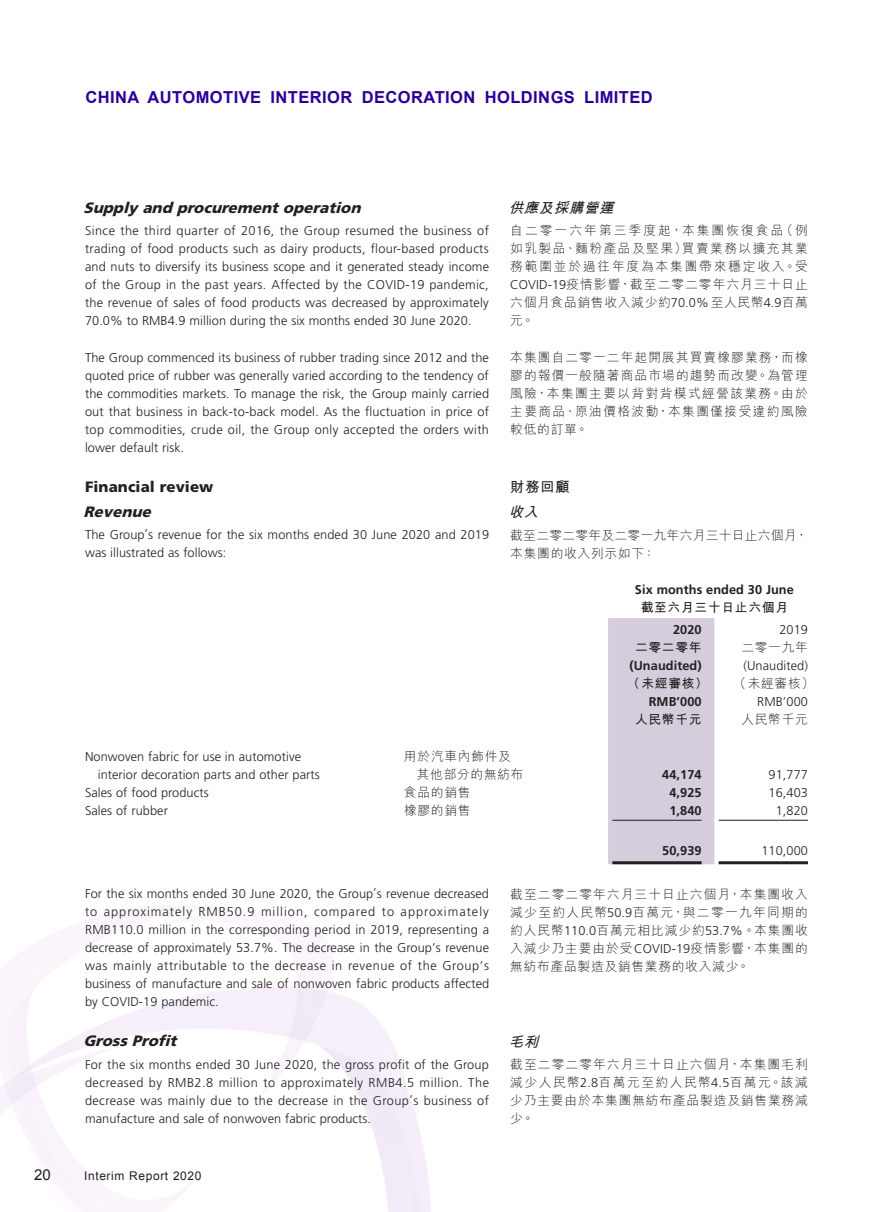
<style>
.page{position:relative;width:893px;height:1212px;background:#fff}
.page>*{position:absolute;margin:0;border:0;box-sizing:border-box;transform-origin:0 0}
.t1{font:700 16.5px "Arial";letter-spacing:.025em;color:#290098}
.t2{font:italic 900 15px "Frutiger LT Std";color:#231f20}
.t3{font:900 15px "Frutiger LT Std";letter-spacing:.005em;color:#231f20}
.t4{font:15px "Arial";color:#231f20}
.t5{font:italic 700 14.25px "M Hei HK";color:#231f20}
.t6{font:700 14.25px "M Hei HK";color:#231f20}
.t7{font:300 12.75px/18px "Frutiger LT Std";letter-spacing:.005em;color:#231f20;text-align:justify}
.t8{font:300 12.75px/18px "M Hei HK";letter-spacing:.065em;color:#231f20;text-align:justify}
.t9{font:700 12.75px "Frutiger LT Std";letter-spacing:.005em;color:#231f20}
.t10{font:300 12.75px/18px "M Hei HK";letter-spacing:.02em;color:#231f20}
.t11{font:700 12.75px "M Hei HK";letter-spacing:.055em;color:#231f20}
.t12{font:12px "Arial";letter-spacing:.05em;color:#231f20}
.s1{font-family:"Frutiger LT Std"}
</style>
<div class="page">
<div style="left:608px;top:618px;width:106px;height:246px;background:#d6cddc"></div>
<hr style="left:612px;top:820px;width:90px;height:1px;background:#231f20">
<hr style="left:719px;top:820px;width:89px;height:1px;background:#231f20">
<hr style="left:612px;top:861px;width:90px;height:3px;background:#231f20">
<hr style="left:719px;top:861px;width:89px;height:3px;background:#231f20">
<p class="t1" style="left:85px;top:86px;width:569px">CHINA AUTOMOTIVE INTERIOR DECORATION HOLDINGS LIMITED</p>
<p class="t2" style="left:83px;top:199px;width:283px">Supply and procurementoperation</p>
<p class="t7" style="left:85px;top:222px;width:405px">Since the third quarter of 2016, the Group resumed the business of trading of food products such as dairy products, flour-based products and nuts to diversify its business scope and it generated steady income of the Group in the past years. Affected by the COVID-19 pandemic, the revenue of sales of food products was decreased by approximately 70.0% to RMB4.9 million during the six months ended 30 June 2020.</p>
<p class="t7" style="left:85px;top:349px;width:406px">The Group commenced its business of rubber trading since 2012 and the quoted price of rubber was generally varied according to the tendency of the commodities markets. To manage the risk, the Group mainly carried out that business in back-to-back model. As the fluctuation in price of top commodities, crude oil, the Group only accepted the orders with lower default risk.</p>
<p class="t3" style="left:85px;top:478px;width:130px">Financial review</p>
<p class="t2" style="left:83px;top:502px;width:74px">Revenue</p>
<p class="t7" style="left:85px;top:526px;width:406px">The Group’s revenue for the six months ended 30 June 2020 and 2019 was illustrated as follows:</p>
<p class="t5" style="left:509px;top:197px;width:111px">供應及採購營運</p>
<p class="t8" style="left:510px;top:221px;width:299px">自二零一六年第三季度起，本集團恢復食品（例如乳製品、麵粉產品及堅果）買賣業務以擴充其業務範圍並於過往年度為本集團帶來穩定收入。受<span class="s1">COVID-19</span>疫情影響，截至二零二零年六月三十日止六個月食品銷售收入減少約<span class="s1">70.0%</span>至人民幣<span class="s1">4.9</span>百萬元。</p>
<p class="t8" style="left:510px;top:348px;width:299px">本集團自二零一二年起開展其買賣橡膠業務，而橡膠的報價一般隨著商品市場的趨勢而改變。為管理風險，本集團主要以背對背模式經營該業務。由於主要商品、原油價格波動，本集團僅接受違約風險較低的訂單。</p>
<p class="t6" style="left:510px;top:476px;width:61px">財務回顧</p>
<p class="t5" style="left:509px;top:502px;width:36px">收入</p>
<p class="t10" style="left:510px;top:526px;width:299px">截至二零二零年及二零一九年六月三十日止六個月，本集團的收入列示如下：</p>
<p class="t9" style="left:635px;top:582px;width:160px">Six months ended 30 June</p>
<p class="t11" style="left:641px;top:598px;width:149px">截至六月三十日止六個月</p>
<p class="t9" style="left:673px;top:622px;width:30px">2020</p>
<p class="t7" style="left:779px;top:621px;width:30px">2019</p>
<p class="t11" style="left:635px;top:638px;width:68px">二零二零年</p>
<p class="t8" style="left:741px;top:639px;width:68px">二零一九年</p>
<p class="t9" style="left:629px;top:658px;width:74px">(Unaudited)</p>
<p class="t7" style="left:743px;top:657px;width:66px">(Unaudited)</p>
<p class="t11" style="left:627px;top:674px;width:82px">（未經審核）</p>
<p class="t8" style="left:734px;top:675px;width:82px">（未經審核）</p>
<p class="t9" style="left:649px;top:694px;width:54px">RMB’000</p>
<p class="t7" style="left:757px;top:693px;width:52px">RMB’000</p>
<p class="t11" style="left:635px;top:710px;width:68px">人民幣千元</p>
<p class="t8" style="left:741px;top:711px;width:68px">人民幣千元</p>
<p class="t7" style="left:98px;top:747px;width:224px;text-indent:-13px">Nonwoven fabric for use in automotive interior decoration parts and other parts</p>
<p class="t8" style="left:417px;top:747px;width:108px;text-indent:-13px">用於汽車內飾件及其他部分的無紡布</p>
<p class="t9" style="left:662px;top:766px;width:41px">44,174</p>
<p class="t7" style="left:769px;top:765px;width:41px">91,777</p>
<p class="t7" style="left:85px;top:783px;width:125px">Sales of food products</p>
<p class="t8" style="left:404px;top:783px;width:68px">食品的銷售</p>
<p class="t9" style="left:669px;top:784px;width:34px">4,925</p>
<p class="t7" style="left:769px;top:783px;width:41px">16,403</p>
<p class="t7" style="left:85px;top:801px;width:84px">Sales of rubber</p>
<p class="t8" style="left:404px;top:801px;width:68px">橡膠的銷售</p>
<p class="t9" style="left:669px;top:802px;width:34px">1,840</p>
<p class="t7" style="left:776px;top:801px;width:34px">1,820</p>
<p class="t9" style="left:662px;top:843px;width:41px">50,939</p>
<p class="t7" style="left:761px;top:842px;width:48px">110,000</p>
<p class="t7" style="left:85px;top:885px;width:406px">For the six months ended 30 June 2020, the Group’s revenue decreased to approximately RMB50.9 million, compared to approximately RMB110.0 million in the corresponding period in 2019, representing a decrease of approximately 53.7%. The decrease in the Group’s revenue was mainly attributable to the decrease in revenue of the Group’s business of manufacture and sale of nonwoven fabric products affected by COVID-19 pandemic.</p>
<p class="t2" style="left:83px;top:1032px;width:99px">GrossProfit</p>
<p class="t7" style="left:85px;top:1055px;width:406px">For the six months ended 30 June 2020, the gross profit of the Group decreased by RMB2.8 million to approximately RMB4.5 million. The decrease was mainly due to the decrease in the Group’s business of manufacture and sale of nonwoven fabric products.</p>
<p class="t8" style="left:510px;top:885px;width:299px">截至二零二零年六月三十日止六個月，本集團收入減少至約人民幣<span class="s1">50.9</span>百萬元，與二零一九年同期的約人民幣<span class="s1">110.0</span>百萬元相比減少約<span class="s1">53.7%</span>。本集團收入減少乃主要由於受<span class="s1">COVID-19</span>疫情影響，本集團的無紡布產品製造及銷售業務的收入減少。</p>
<p class="t5" style="left:509px;top:1031px;width:36px">毛利</p>
<p class="t8" style="left:510px;top:1055px;width:299px">截至二零二零年六月三十日止六個月，本集團毛利減少人民幣<span class="s1">2.8</span>百萬元至約人民幣<span class="s1">4.5</span>百萬元。該減少乃主要由於本集團無紡布產品製造及銷售業務減少。</p>
<p class="t4" style="left:34px;top:1165px;width:18px">20</p>
<p class="t12" style="left:84px;top:1168px;width:119px">Interim Report 2020</p>
</div>
